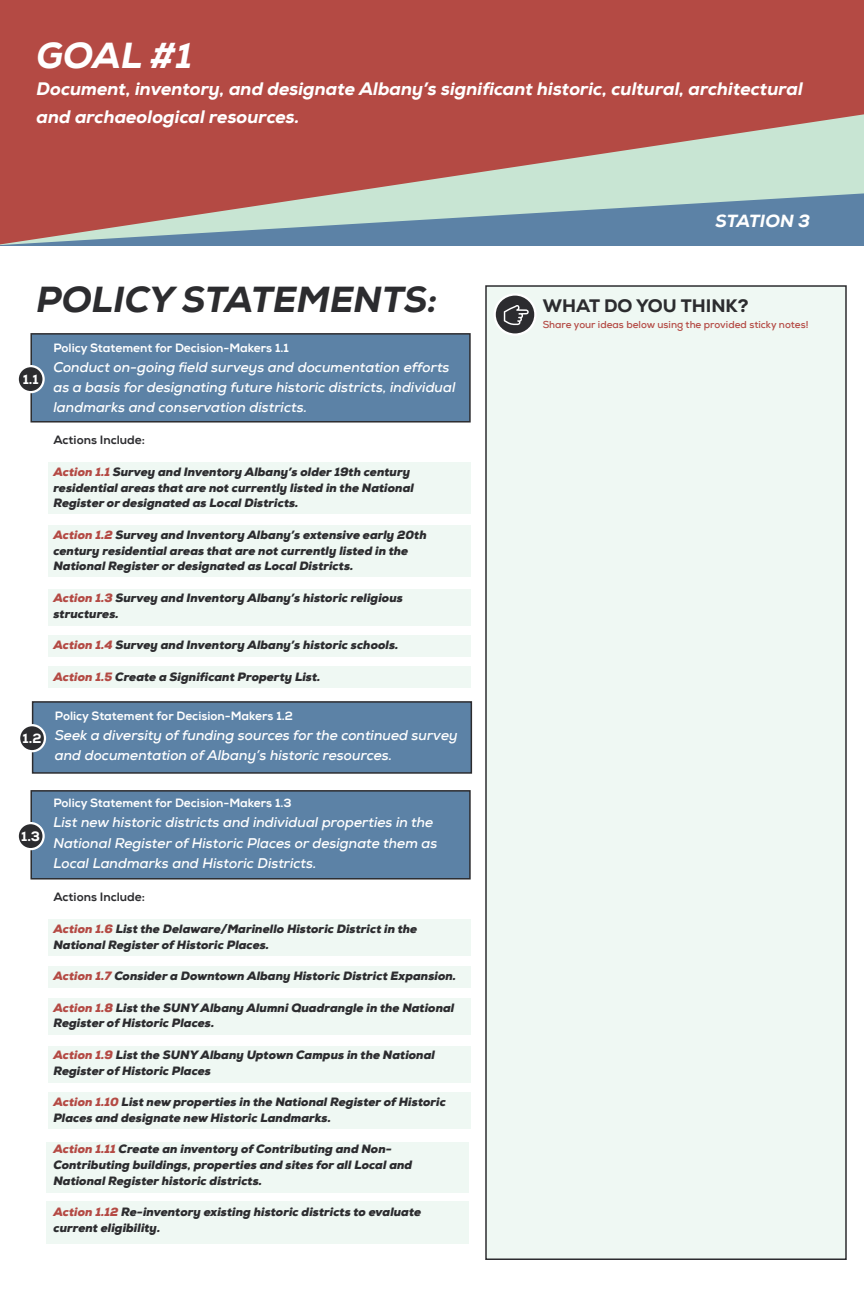
<style>
.page{position:relative;width:864px;height:1296px;background:#fff}
.page>*{position:absolute;margin:0;border:0;box-sizing:border-box;transform-origin:0 0}
.t1{font:italic 800 36px "Nexa";color:#2c2c2f}
.t2{font:italic 800 36px "Nexa";color:#fff}
.t3{font:italic 800 18px/27.5px "Nexa";color:#fff}
.t4{font:800 18px "Nexa";color:#2c2c2f}
.t5{font:italic 800 17.5px "Nexa";letter-spacing:-.005em;color:#fff}
.t6{font:italic 700 14px/20.2px "Nexa";color:#fff}
.Albany_Main_Paragrap{font:800 13.5px "Nexa";color:#fff}
.t7{font:italic 900 12px/15.8px "Nexa";color:#2c2c2f}
.t8{font:12px "Nexa X Bold";color:#fff}
.t9{font:12px "Nexa X Bold";color:#2c2c2f}
.t10{font:700 10px "Nexa";color:#b44a44}
.s1{color:#b44a44}
</style>
<div class="page">
<svg style="left:0;top:0;width:864px;height:244px;background:#ae6865"></svg>
<div style="left:485px;top:285px;width:362px;height:975px;background:#eff8f3;border:2px solid #2c2c2f"></div>
<div style="left:48px;top:666px;width:423px;height:21px;background:#eff8f3"></div>
<div style="left:48px;top:462px;width:423px;height:52px;background:#eff8f3"></div>
<div style="left:48px;top:526px;width:423px;height:51px;background:#eff8f3"></div>
<div style="left:48px;top:589px;width:423px;height:37px;background:#eff8f3"></div>
<div style="left:48px;top:635px;width:423px;height:21px;background:#eff8f3"></div>
<div style="left:30px;top:333px;width:441px;height:90px;background:#5c82a6;border:2px solid #2c2c2f"></div>
<div style="left:18px;top:366px;width:26px;height:26px;background:#2c2c2f;border-radius:50%"></div>
<div style="left:17px;top:365px;width:28px;height:28px;border:2px solid #fff;border-radius:50%"></div>
<div style="left:32px;top:701px;width:440px;height:73px;background:#5c82a6;border:2px solid #2c2c2f"></div>
<div style="left:19px;top:725px;width:26px;height:26px;background:#2c2c2f;border-radius:50%"></div>
<div style="left:18px;top:724px;width:28px;height:28px;border:2px solid #fff;border-radius:50%"></div>
<svg style="left:495px;top:294px;width:40px;height:41px"></svg>
<div style="left:494px;top:293px;width:43px;height:43px;border:2px solid #fff;border-radius:50%"></div>
<svg style="left:504px;top:305px;width:25px;height:20px"></svg>
<div style="left:48px;top:1092px;width:423px;height:36px;background:#eff8f3"></div>
<div style="left:46px;top:1142px;width:423px;height:50px;background:#eff8f3"></div>
<div style="left:46px;top:1201px;width:423px;height:43px;background:#eff8f3"></div>
<div style="left:48px;top:1046px;width:423px;height:37px;background:#eff8f3"></div>
<div style="left:48px;top:998px;width:423px;height:37px;background:#eff8f3"></div>
<div style="left:48px;top:966px;width:423px;height:22px;background:#eff8f3"></div>
<div style="left:48px;top:920px;width:423px;height:36px;background:#eff8f3"></div>
<div style="left:30px;top:790px;width:441px;height:90px;background:#5c82a6;border:2px solid #2c2c2f"></div>
<div style="left:18px;top:823px;width:26px;height:26px;background:#2c2c2f;border-radius:50%"></div>
<div style="left:17px;top:822px;width:28px;height:28px;border:2px solid #fff;border-radius:50%"></div>
<p class="t2" style="left:36px;top:32px;width:157px">GOAL #1</p>
<p class="t3" style="left:36px;top:75px;width:768px">Document, inventory, and designate Albany’s significant historic, cultural, architectural and archaeological resources.</p>
<p class="t1" style="left:36px;top:276px;width:403px">POLICY STATEMENTS:</p>
<p class="Albany_Main_Paragrap" style="left:23px;top:371px;width:17px">1.1</p>
<p class="Albany_Main_Paragrap" style="left:23px;top:730px;width:20px">1.2</p>
<p class="t8" style="left:53px;top:340px;width:237px">Policy Statement for Decision-Makers 1.1</p>
<p class="t6" style="left:53px;top:357px;width:404px">Conduct on-going field surveys and documentation efforts as a basis for designating future historic districts, individual landmarks and conservation districts.</p>
<p class="t9" style="left:53px;top:433px;width:93px">Actions Include:</p>
<p class="t7" style="left:53px;top:464px;width:362px"><span class="s1">Action 1.1</span> Survey and Inventory Albany’s older 19th century residential areas that are not currently listed in the National<br>Register or designated as Local Districts.</p>
<p class="t7" style="left:53px;top:527px;width:375px"><span class="s1">Action 1.2</span> Survey and Inventory Albany’s extensive early 20th century residential areas that are not currently listed in the<br>National Register or designated as Local Districts.</p>
<p class="t7" style="left:53px;top:590px;width:351px"><span class="s1">Action 1.3</span> Survey and Inventory Albany’s historic religious structures.</p>
<p class="t7" style="left:53px;top:637px;width:347px"><span class="s1">Action 1.4</span> Survey and Inventory Albany’s historic schools.</p>
<p class="t7" style="left:53px;top:669px;width:269px"><span class="s1">Action 1.5</span> Create a Significant Property List.</p>
<p class="t8" style="left:55px;top:708px;width:240px">Policy Statement for Decision-Makers 1.2</p>
<p class="t6" style="left:55px;top:725px;width:404px">Seek a diversity of funding sources for the continued survey and documentation of Albany’s historic resources.</p>
<p class="Albany_Main_Paragrap" style="left:21px;top:828px;width:20px">1.3</p>
<p class="t8" style="left:53px;top:796px;width:240px">Policy Statement for Decision-Makers 1.3</p>
<p class="t6" style="left:53px;top:812px;width:386px">List new historic districts and individual properties in the<br>National Register of Historic Places or designate them as<br>Local Landmarks and Historic Districts.</p>
<p class="t9" style="left:53px;top:890px;width:93px">Actions Include:</p>
<p class="t7" style="left:53px;top:921px;width:365px"><span class="s1">Action 1.6</span> List the Delaware/Marinello Historic District in the<br>National Register of Historic Places.</p>
<p class="t7" style="left:53px;top:968px;width:404px"><span class="s1">Action 1.7</span> Consider a Downtown Albany Historic District Expansion.</p>
<p class="t7" style="left:53px;top:1000px;width:403px"><span class="s1">Action 1.8</span> List the SUNY Albany Alumni Quadrangle in the National<br>Register of Historic Places.</p>
<p class="t7" style="left:53px;top:1047px;width:383px"><span class="s1">Action 1.9</span> List the SUNY Albany Uptown Campus in the National<br>Register of Historic Places</p>
<p class="t7" style="left:53px;top:1094px;width:394px"><span class="s1">Action 1.10</span> List new properties in the National Register of Historic<br>Places and designate new Historic Landmarks.</p>
<p class="t7" style="left:53px;top:1142px;width:360px"><span class="s1">Action 1.11</span> Create an inventory of Contributing and Non-<br>Contributing buildings, properties and sites for all Local and<br>National Register historic districts.</p>
<p class="t7" style="left:53px;top:1205px;width:369px"><span class="s1">Action 1.12</span> Re-inventory existing historic districts to evaluate current eligibility.</p>
<p class="t5" style="left:716px;top:210px;width:96px">STATION 3</p>
<p class="t4" style="left:543px;top:294px;width:207px">WHAT DO YOU THINK?</p>
<p class="t10" style="left:543px;top:318px;width:267px">Share your ideas below using the provided sticky notes!</p>
</div>
